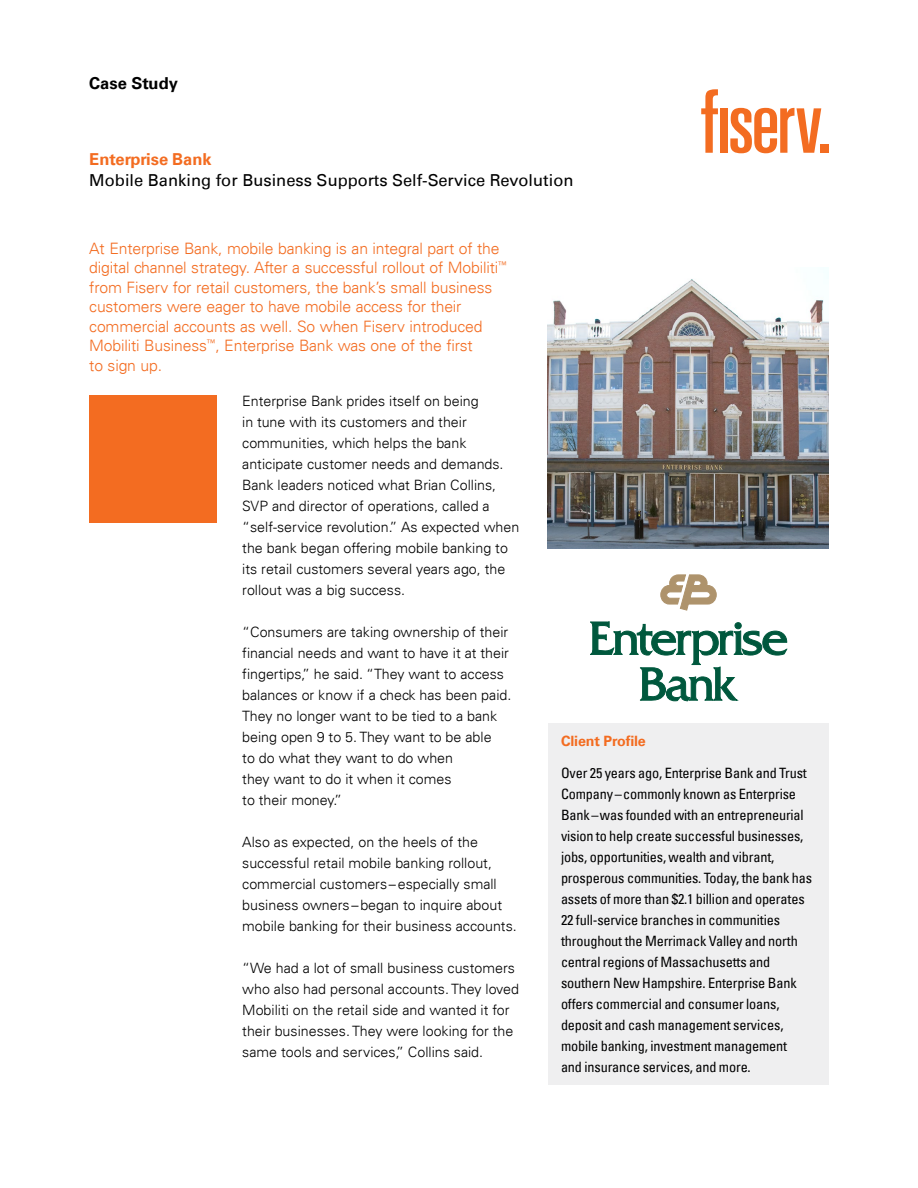
<style>
.page{position:relative;width:918px;height:1188px;background:#fff}
.page>*{position:absolute;margin:0;border:0;box-sizing:border-box;transform-origin:0 0}
.t1{font:16.5px "Univers LT";color:#000}
.t2{font:700 16.5px "Univers LT";color:#f36c21}
.t3{font:700 16.5px "Univers LT";color:#000}
.t4{font:300 15.75px/19.5px "Univers LT";letter-spacing:-.01em;color:#f36c21}
.t5{font:300 14.25px/21px "Univers LT";color:#000}
.t6{font:condensed 14.25px/21px "Univers LT";letter-spacing:-.01em;color:#000}
.t7{font:700 14.25px "Univers LT";letter-spacing:-.01em;color:#f36c21}
</style>
<div class="page">
<div style="left:821px;top:145px;width:8px;height:8px;background:#f36c21"></div>
<svg style="left:701px;top:89px;width:17px;height:64px"></svg>
<div style="left:720px;top:108px;width:8px;height:45px;background:#f36c21"></div>
<svg style="left:730px;top:108px;width:91px;height:45px"></svg>
<svg style="left:590px;top:622px;width:197px;height:79px"></svg>
<svg style="left:660px;top:574px;width:57px;height:37px"></svg>
<div style="left:548px;top:723px;width:281px;height:361px;background:#efeff0"></div>
<img style="left:548px;top:272px;width:281px;height:277px">
<div style="left:89px;top:395px;width:128px;height:128px;background:#f36c21"></div>
<p class="t3" style="left:89px;top:74px;width:90px">Case Study</p>
<p class="t2" style="left:89px;top:150px;width:124px">Enterprise Bank</p>
<p class="t1" style="left:89px;top:170px;width:486px">Mobile Banking for Business Supports Self-Service Revolution</p>
<p class="t4" style="left:89px;top:238px;width:419px">At Enterprise Bank, mobile banking is an integral part of the digital channel strategy. After a successful rollout of Mobiliti<sup>™ </sup>from Fiserv for retail customers, the bank’s small business customers were eager to have mobile access for their commercial accounts as well. So when Fiserv introduced Mobiliti Business<sup>™</sup>, Enterprise Bank was one of the first<br>to sign up.</p>
<p class="t5" style="left:242px;top:390px;width:279px">Enterprise Bank prides itself on being<br>in tune with its customers and their communities, which helps the bank anticipate customer needs and demands.<br>Bank leaders noticed what Brian Collins, SVP and director of operations, called a “self-service revolution.” As expected when the bank began offering mobile banking to its retail customers several years ago, the rollout was a big success.</p>
<p class="t5" style="left:242px;top:621px;width:271px">“Consumers are taking ownership of their financial needs and want to have it at their fingertips,” he said. “They want to access balances or know if a check has been paid.<br>They no longer want to be tied to a bank being open 9 to 5. They want to be able<br>to do what they want to do when<br>they want to do it when it comes<br>to their money.”</p>
<p class="t5" style="left:242px;top:831px;width:276px">Also as expected, on the heels of the successful retail mobile banking rollout, commercial customers –especially small business owners–began to inquire about mobile banking for their business accounts.</p>
<p class="t5" style="left:242px;top:957px;width:278px">“We had a lot of small business customers who also had personal accounts. They loved Mobiliti on the retail side and wanted it for their businesses. They were looking for the same tools and services,” Collins said.</p>
<p class="t7" style="left:561px;top:733px;width:86px">Client Profile</p>
<p class="t6" style="left:561px;top:762px;width:253px">Over 25 years ago, Enterprise Bank and Trust Company–commonly known as Enterprise Bank–was founded with an entrepreneurial vision to help create successful businesses, jobs, opportunities, wealth and vibrant, prosperous communities. Today, the bank has assets of more than $2.1 billion and operates 22 full-service branches in communities throughout the Merrimack Valley and north central regions of Massachusetts and southern New Hampshire. Enterprise Bank offers commercial and consumer loans, deposit and cash management services, mobile banking, investment management<br>and insurance services, and more.</p>
</div>
